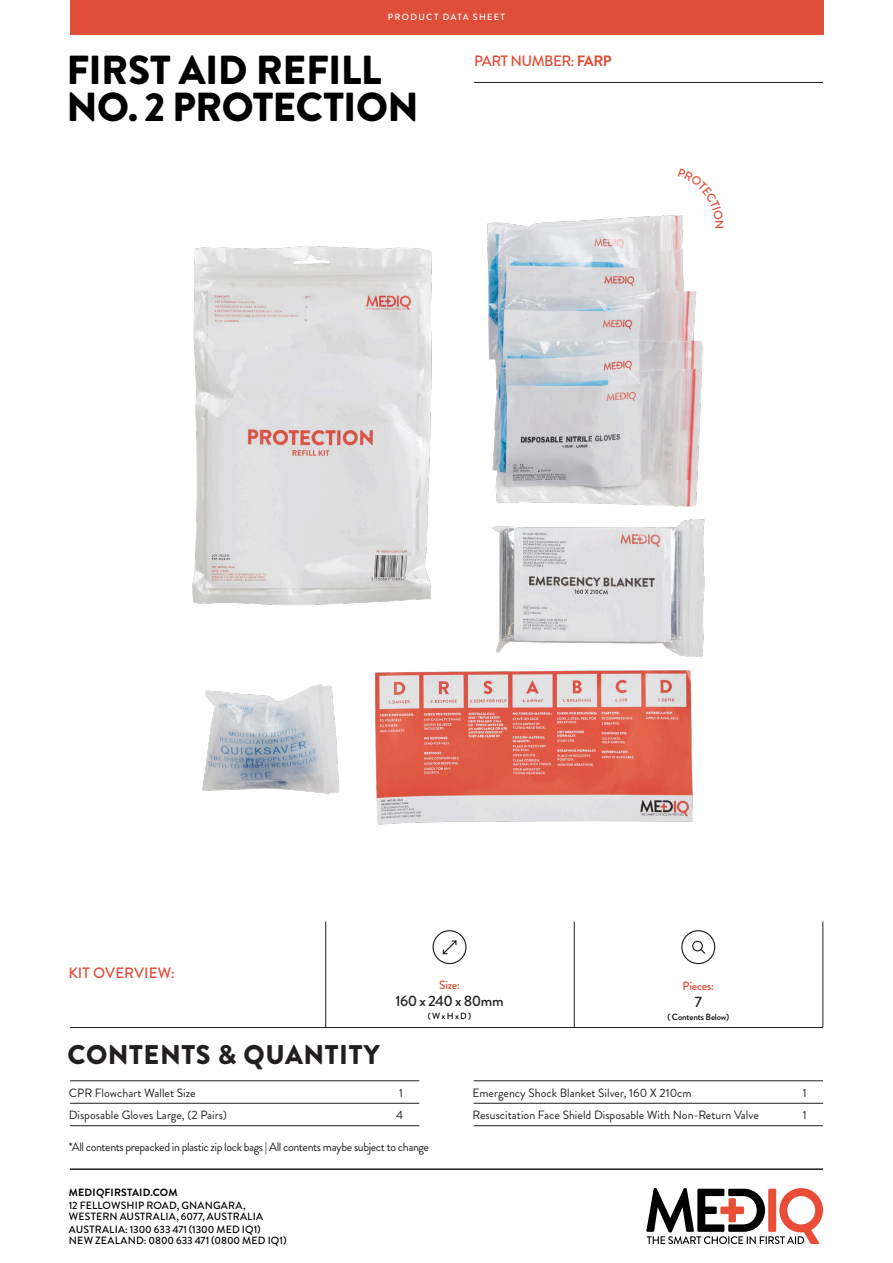
<style>
.page{position:relative;width:893px;height:1263px;background:#fff}
.page>*{position:absolute;margin:0;border:0;box-sizing:border-box;transform-origin:0 0}
.t1{font:900 40.5px "Brandon Grotesque";letter-spacing:-.015em;color:#000}
.t2{font:900 27px "Brandon Grotesque";letter-spacing:.02em;color:#231f20}
.t3{font:500 15px "Brandon Grotesque";letter-spacing:-.035em;color:#df4e38}
.t4{font:500 15px "Brandon Grotesque";letter-spacing:-.035em;color:#231f20}
.t5{font:500 15px "Brandon Grotesque";letter-spacing:.005em;color:#df4e38}
.t6{font:12px "Brandon Grotesque";color:#231f20}
.t7{font:12px "Brandon Grotesque";letter-spacing:-.035em;color:#231f20}
.t8{font:500 12px "Brandon Grotesque";letter-spacing:-.025em;color:#df4e38}
.t9{font:500 10.5px/10.5px "Brandon Grotesque";letter-spacing:.015em;color:#000}
.t10{font:700 10.5px "Brandon Grotesque";letter-spacing:.015em;color:#000}
.t11{font:500 9px "Brandon Grotesque";letter-spacing:-.01em;color:#040503}
.t12{font:500 9px "Brandon Grotesque";letter-spacing:.145em;color:#fff}
.s1{font-weight:700}
</style>
<div class="page">
<div style="left:70px;top:0;width:753px;height:34px;background:#df4e38"></div>
<hr style="left:70px;top:1168px;width:753px;height:2px;background:#231f20">
<svg style="left:646px;top:1188px;width:177px;height:56px"></svg>
<hr style="left:70px;top:1080px;width:349px;height:1px;background:#231f20">
<hr style="left:70px;top:1125px;width:349px;height:1px;background:#231f20">
<hr style="left:70px;top:1103px;width:349px;height:1px;background:#231f20">
<hr style="left:474px;top:1080px;width:349px;height:1px;background:#231f20">
<hr style="left:474px;top:1125px;width:349px;height:1px;background:#231f20">
<hr style="left:474px;top:1103px;width:349px;height:1px;background:#231f20">
<hr style="left:474px;top:82px;width:349px;height:1px;background:#231f20">
<img style="left:192px;top:215px;width:513px;height:610px">
<hr style="left:70px;top:1027px;width:753px;height:1px;background:#231f20">
<hr style="left:325px;top:922px;width:1px;height:105px;background:#231f20">
<hr style="left:574px;top:922px;width:1px;height:105px;background:#231f20">
<hr style="left:823px;top:922px;width:1px;height:105px;background:#231f20">
<svg style="left:433px;top:930px;width:33px;height:34px"></svg>
<svg style="left:681px;top:930px;width:34px;height:34px"></svg>
<svg style="left:678px;top:215px;width:27px;height:14px"></svg>
<p class="t12" style="left:388px;top:11px;width:119px">PRODUCT DATA SHEET</p>
<p class="t1" style="left:66px;top:41px;width:317px">FIRST AID REFILL</p>
<p class="t1" style="left:66px;top:78px;width:354px">NO. 2 PROTECTION</p>
<p class="t3" style="left:474px;top:50px;width:139px">PART NUMBER: <span class="s1">FARP</span></p>
<p class="t5" style="left:68px;top:962px;width:108px">KIT OVERVIEW:</p>
<p class="t2" style="left:67px;top:1035px;width:314px">CONTENTS &amp; QUANTITY</p>
<p class="t6" style="left:69px;top:1084px;width:128px">CPR Flowchart Wallet Size</p>
<p class="t6" style="left:69px;top:1106px;width:160px">Disposable Gloves Large, (2 Pairs)</p>
<p class="t8" style="left:439px;top:977px;width:22px">Size:</p>
<p class="t4" style="left:395px;top:990px;width:110px">160 x 240 x 80mm</p>
<p class="t11" style="left:428px;top:1010px;width:45px">( W x H x D )</p>
<p class="t8" style="left:683px;top:978px;width:33px">Pieces:</p>
<p class="t4" style="left:695px;top:991px;width:9px">7</p>
<p class="t11" style="left:667px;top:1011px;width:63px">( Contents Below)</p>
<p class="t6" style="left:399px;top:1084px;width:5px">1</p>
<p class="t6" style="left:396px;top:1106px;width:9px">4</p>
<p class="t6" style="left:472px;top:1084px;width:221px">Emergency Shock Blanket Silver, 160 X 210cm</p>
<p class="t6" style="left:472px;top:1106px;width:288px">Resuscitation Face Shield Disposable With Non-Return Valve</p>
<p class="t7" style="left:69px;top:1139px;width:362px">*All contents prepacked in plastic zip lock bags | All contents maybe subject to change</p>
<p class="t10" style="left:69px;top:1185px;width:110px">MEDIQFIRSTAID.COM</p>
<p class="t9" style="left:69px;top:1200px;width:196px">12 FELLOWSHIP ROAD, GNANGARA,<br>WESTERN AUSTRALIA, 6077, AUSTRALIA</p>
<p class="t9" style="left:69px;top:1224px;width:219px">AUSTRALIA: 1300 633 471 (1300 MED IQ1)<br>NEW ZEALAND: 0800 633 471 (0800 MED IQ1)</p>
<p class="t6" style="left:803px;top:1084px;width:5px">1</p>
<p class="t6" style="left:803px;top:1106px;width:5px">1</p>
</div>
